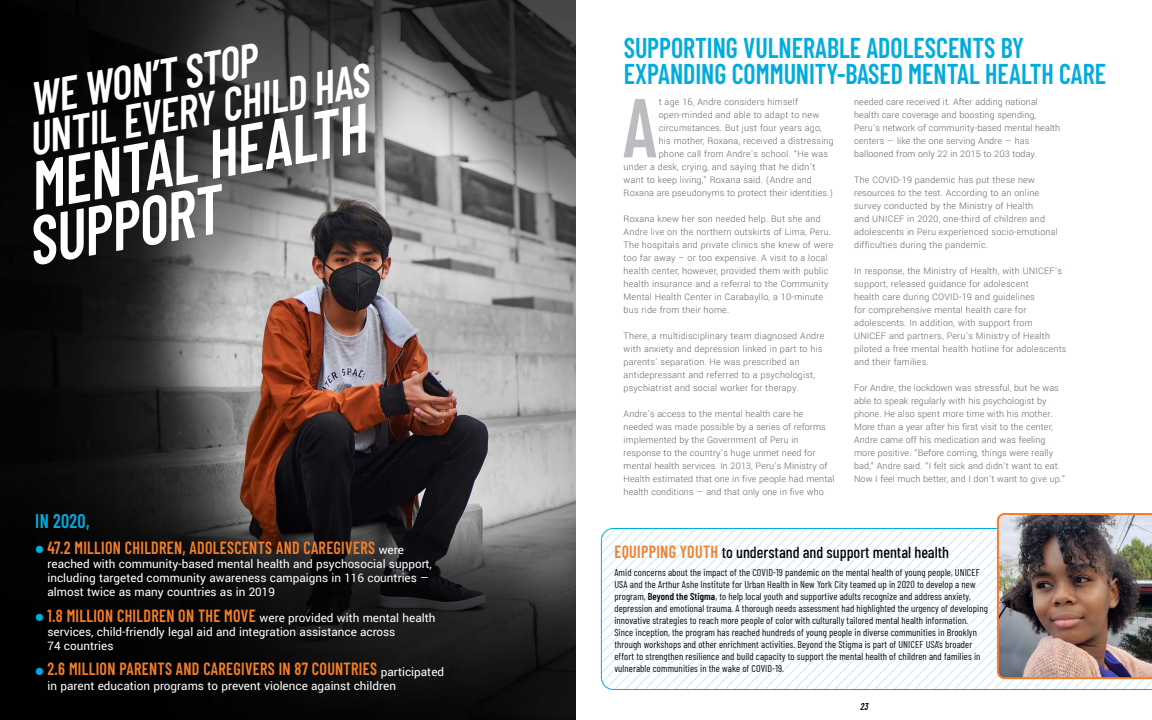
<style>
.page{position:relative;width:1152px;height:720px;background:#fff}
.page>*{position:absolute;margin:0;border:0;box-sizing:border-box;transform-origin:0 0}
.t1{font:600 83.4px "Barlow Condensed";color:#bbbdc1;scale:.91 1}
.t2{font:italic 600 68.3px/54.3px "Barlow Condensed";color:#fff;scale:.91 1}
.t3{font:italic 600 46.8px/39.3px "Barlow Condensed";color:#fff;scale:.91 1}
.t4{font:600 28.6px/26px "Barlow Condensed";color:#00acdd;scale:.91 1}
.t5{font:600 19.8px "Barlow Condensed";letter-spacing:.02em;color:#00acdd;scale:.91 1}
.t6{font:600 17.6px "Barlow Condensed";letter-spacing:.02em;color:#f57e29;scale:.91 1}
.t7{font:500 16px "Barlow Condensed";color:#000}
.t8{font:13px/14px "Yantramanav";color:#fff}
.t9{font:300 10px/13px "Yantramanav";letter-spacing:.02em;color:#5f636a}
.t10{font:10px/12px "Barlow Condensed";letter-spacing:.01em;color:#000}
.t11{font:italic 600 9.9px "Barlow Condensed";color:#000;scale:.91 1}
.s1{font-family:"Yantramanav";font-weight:400;font-size:13px;color:#fff}
.s2{font-family:"Barlow Condensed";font-weight:600;font-size:17.6px;color:#f57e29}
.s3{font-weight:600;font-size:17.6px;color:#f57e29}
.s4{font-weight:600}
</style>
<div class="page">
<img style="left:0;top:0;width:576px;height:720px">
<svg style="left:601px;top:513px;width:551px;height:177px"></svg>
<svg style="left:36px;top:546px;width:7px;height:7px"></svg>
<svg style="left:36px;top:614px;width:7px;height:7px"></svg>
<svg style="left:36px;top:668px;width:7px;height:7px"></svg>
<h3 class="t3" style="left:18px;top:78px;width:380px;rotate:-10deg">WE WON’T STOP<br>UNTIL EVERY CHILD HAS</h3>
<h2 class="t2" style="left:12px;top:157px;width:388px;rotate:-10deg">MENTAL HEALTH<br>SUPPORT</h2>
<h3 class="t5" style="left:35px;top:507px;width:61px">IN 2020,</h3>
<h3 class="t6" style="left:47px;top:535px;width:393px">47.2 MILLION CHILDREN, ADOLESCENTS AND CAREGIVERS <span class="s1">were</span></h3>
<h3 class="t8" style="left:47px;top:557px;width:386px">reached with community-based mental health and psychosocial support, including targeted community awareness campaigns in 116 countries — almost twice as many countries as in 2019</h3>
<h3 class="t8" style="left:47px;top:611px;width:390px"><span class="s2">1.8 MILLION CHILDREN ON THE MOVE</span> were provided with mental health services, child-friendly legal aid and integration assistance across<br>74 countries</h3>
<h3 class="t6" style="left:47px;top:656px;width:437px">2.6 MILLION PARENTS AND CAREGIVERS IN 87 COUNTRIES <span class="s1">participated</span></h3>
<h3 class="t8" style="left:47px;top:679px;width:350px">in parent education programs to prevent violence against children</h3>
<h3 class="t4" style="left:624px;top:33px;width:531px">SUPPORTING VULNERABLE ADOLESCENTS BY<br>EXPANDING COMMUNITY-BASED MENTAL HEALTH CARE</h3>
<h1 class="t1" style="left:623px;top:68px;width:40px">A</h1>
<p class="t9" style="left:659px;top:96px;width:141px">t age 16, Andre considers himself</p>
<p class="t9" style="left:659px;top:109px;width:162px">open-minded and able to adapt to new</p>
<p class="t9" style="left:659px;top:122px;width:165px">circumstances. But just four years ago,</p>
<p class="t9" style="left:659px;top:135px;width:177px">his mother, Roxana, received a distressing</p>
<p class="t9" style="left:659px;top:148px;width:171px">phone call from Andre’s school. “He was</p>
<p class="t9" style="left:624px;top:161px;width:193px">under a desk, crying, and saying that he didn’t</p>
<p class="t9" style="left:624px;top:174px;width:190px">want to keep living,” Roxana said. (Andre and</p>
<p class="t9" style="left:624px;top:187px;width:211px">Roxana are pseudonyms to protect their identities.)</p>
<p class="t9" style="left:624px;top:213px;width:211px">Roxana knew her son needed help. But she and Andre live on the northern outskirts of Lima, Peru.<br>The hospitals and private clinics she knew of were too far away – or too expensive. A visit to a local health center, however, provided them with public health insurance and a referral to the Community Mental Health Center in Carabayllo, a 10-minute bus ride from their home.</p>
<p class="t9" style="left:624px;top:330px;width:202px">There, a multidisciplinary team diagnosed Andre with anxiety and depression linked in part to his parents’ separation. He was prescribed an antidepressant and referred to a psychologist, psychiatrist and social worker for therapy.</p>
<p class="t9" style="left:624px;top:408px;width:212px">Andre’s access to the mental health care he needed was made possible by a series of reforms implemented by the Government of Peru in response to the country’s huge unmet need for mental health services. In 2013, Peru’s Ministry of Health estimated that one in five people had mental health conditions — and that only one in five who</p>
<p class="t9" style="left:854px;top:96px;width:208px">needed care received it. After adding national health care coverage and boosting spending, Peru’s network of community-based mental health centers — like the one serving Andre — has ballooned from only 22 in 2015 to 203 today.</p>
<p class="t9" style="left:854px;top:174px;width:205px">The COVID-19 pandemic has put these new resources to the test. According to an online survey conducted by the Ministry of Health<br>and UNICEF in 2020, one-third of children and adolescents in Peru experienced socio-emotional difficulties during the pandemic.</p>
<p class="t9" style="left:854px;top:265px;width:214px">In response, the Ministry of Health, with UNICEF’s support, released guidance for adolescent<br>health care during COVID-19 and guidelines<br>for comprehensive mental health care for adolescents. In addition, with support from UNICEF and partners, Peru’s Ministry of Health piloted a free mental health hotline for adolescents and their families.</p>
<p class="t9" style="left:854px;top:382px;width:213px">For Andre, the lockdown was stressful, but he was able to speak regularly with his psychologist by phone. He also spent more time with his mother.<br>More than a year after his first visit to the center, Andre came off his medication and was feeling more positive. “Before coming, things were really bad,” Andre said. “I felt sick and didn’t want to eat.<br>Now I feel much better, and I don’t want to give up.”</p>
<h3 class="t7" style="left:614px;top:541px;width:336px"><span class="s3">EQUIPPING YOUTH</span> to understand and support mental health</h3>
<p class="t10" style="left:614px;top:566px;width:375px">Amid concerns about the impact of the COVID-19 pandemic on the mental health of young people, UNICEF USA and the Arthur Ashe Institute for Urban Health in New York City teamed up in 2020 to develop a new program, <span class="s4">Beyond the Stigma</span>, to help local youth and supportive adults recognize and address anxiety, depression and emotional trauma. A thorough needs assessment had highlighted the urgency of developing innovative strategies to reach more people of color with culturally tailored mental health information.<br>Since inception, the program has reached hundreds of young people in diverse communities in Brooklyn through workshops and other enrichment activities. Beyond the Stigma is part of UNICEF USA’s broader effort to strengthen resilience and build capacity to support the mental health of children and families in vulnerable communities in the wake of COVID-19.</p>
<p class="t11" style="left:860px;top:699px;width:12px">23</p>
</div>
